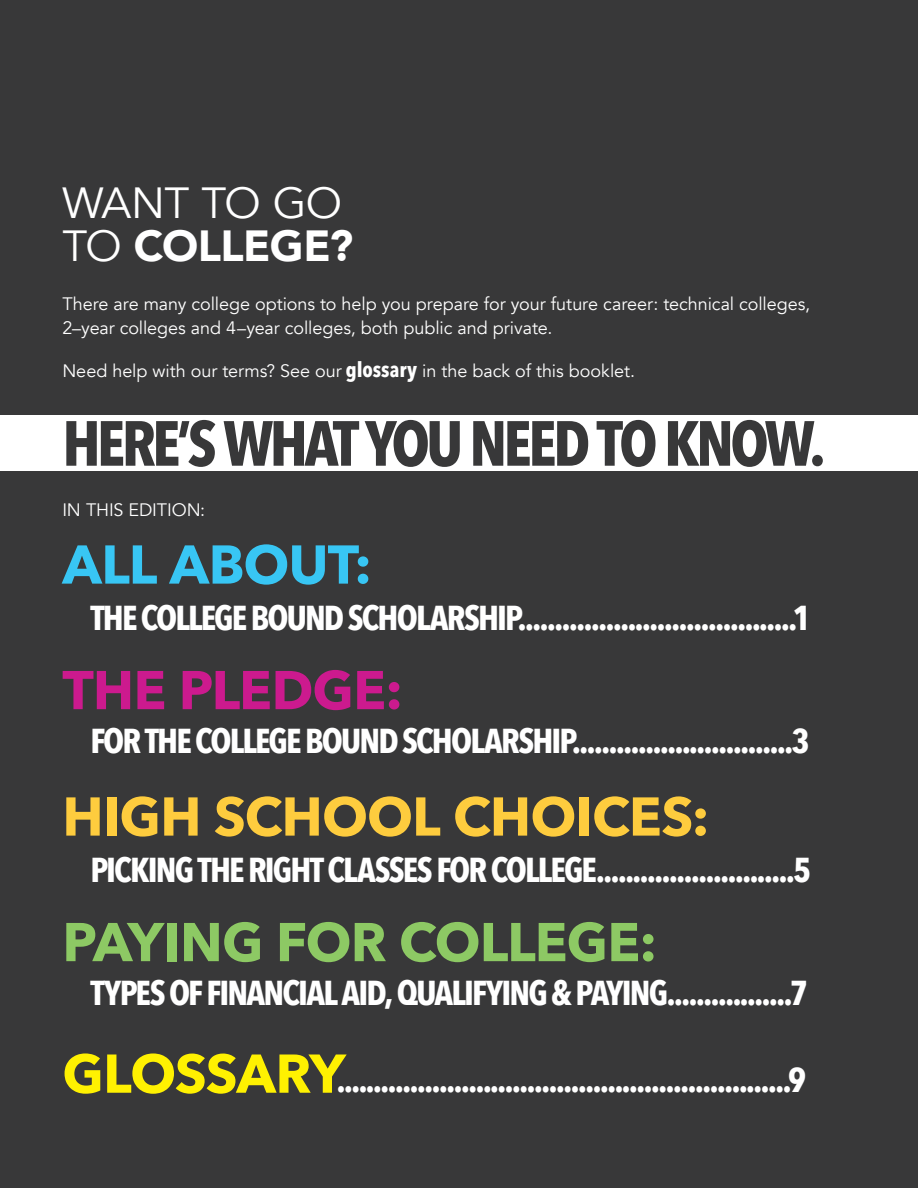
<style>
.page{position:relative;width:918px;height:1188px;background:#fff}
.page>*{position:absolute;margin:0;border:0;box-sizing:border-box;transform-origin:0 0}
.t1{font:700 63px "Avenir Next Condensed";letter-spacing:-.06em;color:#383839}
.t2{font:700 54px "Avenir Next";letter-spacing:-.015em;color:#fecc3e}
.t3{font:700 54px "Avenir Next";letter-spacing:-.015em;color:#8dc964}
.t4{font:700 54px "Avenir Next";letter-spacing:-.015em;color:#cc1a8e}
.t5{font:700 54px "Avenir Next";letter-spacing:-.015em;color:#38c6f4}
.t6{font:43.5px/43.5px "Avenir";letter-spacing:-.02em;color:#fff}
.t7{font:700 34.5px "Avenir Next Condensed";letter-spacing:-.055em;color:#fff}
.t8{font:18px/24px "Avenir";letter-spacing:-.005em;color:#fff}
.s1{font-weight:900}
.s2{font-family:"Avenir Next Condensed";font-weight:700;font-size:21px}
.s3{font-family:"Avenir Next";font-size:54px;color:#fff101}
</style>
<div class="page">
<div style="left:0;top:0;width:918px;height:415px;background:#383839"></div>
<div style="left:0;top:471px;width:918px;height:717px;background:#383839"></div>
<p class="t6" style="left:62px;top:182px;width:292px">WANT TO GO<br>TO <span class="s1">COLLEGE?</span></p>
<p class="t8" style="left:62px;top:292px;width:749px">There are many college options to help you prepare for your future career: technical colleges,<br>2–year colleges and 4–year colleges, both public and private.</p>
<p class="t8" style="left:62px;top:359px;width:574px">Need help with our terms? See our <span class="s2">glossary</span> in the back of this booklet.</p>
<h1 class="t1" style="left:62px;top:405px;width:765px">HERE’S WHAT YOU NEED TO KNOW.</h1>
<p class="t8" style="left:62px;top:498px;width:144px">IN THIS EDITION:</p>
<h2 class="t5" style="left:62px;top:518px;width:311px">ALL ABOUT:</h2>
<p class="t7" style="left:90px;top:597px;width:722px">THE COLLEGE BOUND SCHOLARSHIP......................................1</p>
<h2 class="t4" style="left:62px;top:644px;width:342px">THE PLEDGE:</h2>
<p class="t7" style="left:90px;top:720px;width:721px">FOR THE COLLEGE BOUND SCHOLARSHIP..............................3</p>
<h2 class="t2" style="left:62px;top:770px;width:649px">HIGH SCHOOL CHOICES:</h2>
<p class="t7" style="left:90px;top:849px;width:723px">PICKING THE RIGHT CLASSES FOR COLLEGE...........................5</p>
<h2 class="t3" style="left:62px;top:896px;width:596px">PAYING FOR COLLEGE:</h2>
<p class="t7" style="left:90px;top:972px;width:719px">TYPES OF FINANCIAL AID, QUALIFYING &amp; PAYING.................7</p>
<p class="t7" style="left:62px;top:1059px;width:745px"><span class="s3">GLOSSARY</span>..............................................................9</p>
</div>
